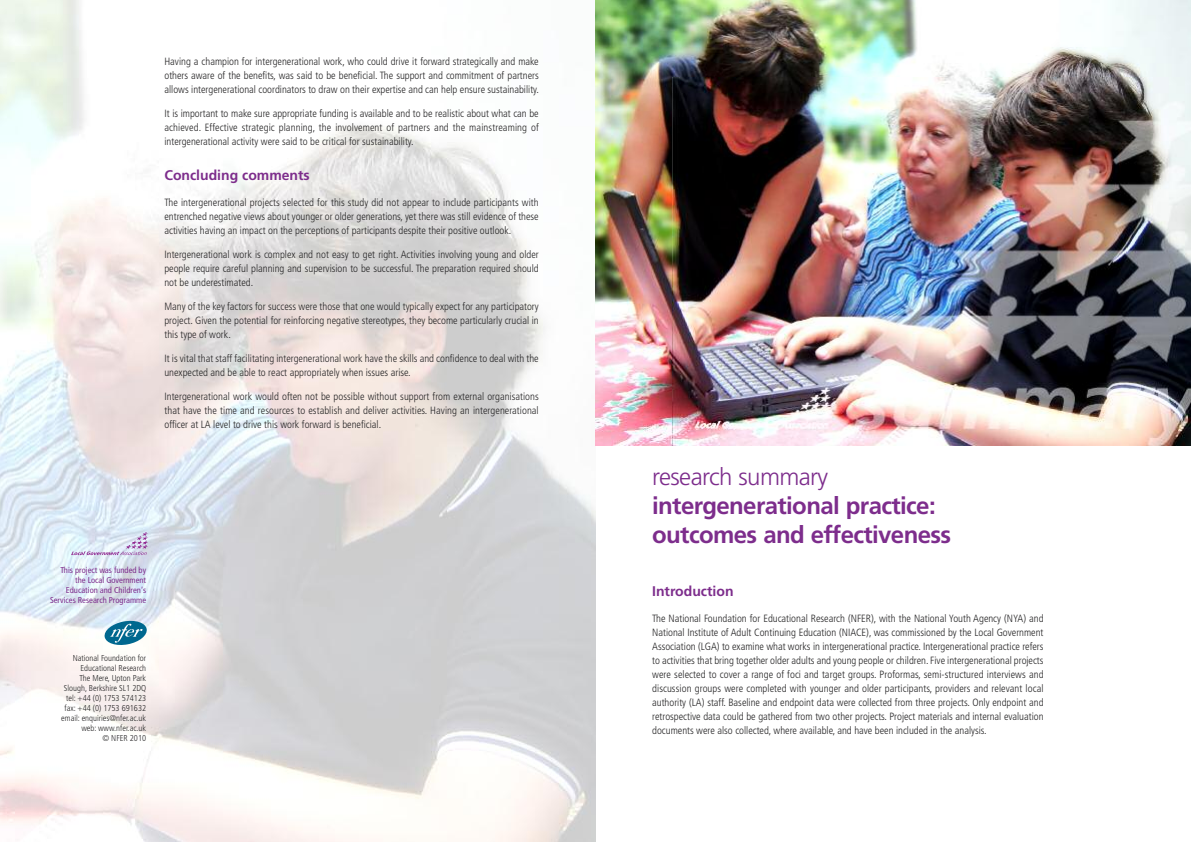
<style>
.page{position:relative;width:1191px;height:842px;background:#fff}
.page>*{position:absolute;margin:0;border:0;box-sizing:border-box;transform-origin:0 0}
.t1{font:700 24px/28.8px "Frutiger";letter-spacing:-.025em;color:#7d2d8c}
.t2{font:300 24px "Frutiger";letter-spacing:-.025em;color:#7d2d8c}
.t3{font:700 14px "Frutiger";color:#7d2d8c}
.t4{font:300 condensed 10.5px/14px "Frutiger";color:#272627;text-align:justify}
.t5{font:300 condensed 8.5px/10.1px "Frutiger";color:#272627;text-align:right}
.t6{font:condensed 8.5px/10.1px "Frutiger";color:#7d2d8c;text-align:right}
</style>
<div class="page">
<img style="left:0;top:0;width:595px;height:842px">
<img style="left:595px;top:0;width:596px;height:445px">
<svg style="left:104px;top:620px;width:43px;height:26px"></svg>
<svg style="left:71px;top:532px;width:77px;height:23px;background:#d5d6ea"></svg>
<img style="left:672px;top:78px;width:519px;height:367px">
<p class="t4" style="left:164px;top:55px;width:376px">Having a champion for intergenerational work, who could drive it forward strategically and make others aware of the benefits, was said to be beneficial. The support and commitment of partners allows intergenerational coordinators to draw on their expertise and can help ensure sustainability.</p>
<p class="t4" style="left:164px;top:107px;width:376px">It is important to make sure appropriate funding is available and to be realistic about what can be achieved. Effective strategic planning, the involvement of partners and the mainstreaming of intergenerational activity were said to be critical for sustainability.</p>
<h2 class="t3" style="left:164px;top:169px;width:147px">Concluding comments</h2>
<p class="t4" style="left:164px;top:197px;width:376px">The intergenerational projects selected for this study did not appear to include participants with entrenched negative views about younger or older generations, yet there was still evidence of these activities having an impact on the perceptions of participants despite their positive outlook.</p>
<p class="t4" style="left:164px;top:248px;width:376px">Intergenerational work is complex and not easy to get right. Activities involving young and older people require careful planning and supervision to be successful. The preparation required should not be underestimated.</p>
<p class="t4" style="left:164px;top:300px;width:376px">Many of the key factors for success were those that one would typically expect for any participatory project. Given the potential for reinforcing negative stereotypes, they become particularly crucial in this type of work.</p>
<p class="t4" style="left:164px;top:352px;width:376px">It is vital that staff facilitating intergenerational work have the skills and confidence to deal with the unexpected and be able to react appropriately when issues arise.</p>
<p class="t4" style="left:164px;top:390px;width:376px">Intergenerational work would often not be possible without support from external organisations that have the time and resources to establish and deliver activities. Having an intergenerational officer at LA level to drive this work forward is beneficial.</p>
<p class="t6" style="left:50px;top:565px;width:98px">This project was funded by the Local Government<br>Education and Children’s<br>Services Research Programme</p>
<p class="t5" style="left:61px;top:653px;width:86px">National Foundation for<br>Educational Research<br>The Mere, Upton Park<br>Slough, Berkshire SL1 2DQ tel: +44 (0) 1753 574123 fax: +44 (0) 1753 691632 email: enquiries@nfer.ac.uk web: www.nfer.ac.uk<br>© NFER 2010</p>
<h1 class="t2" style="left:652px;top:467px;width:177px">research summary</h1>
<h1 class="t1" style="left:652px;top:493px;width:300px">intergenerational practice: outcomes and effectiveness</h1>
<h2 class="t3" style="left:652px;top:585px;width:83px">Introduction</h2>
<p class="t4" style="left:652px;top:612px;width:393px">The National Foundation for Educational Research (NFER), with the National Youth Agency (NYA) and National Institute of Adult Continuing Education (NIACE), was commissioned by the Local Government Association (LGA) to examine what works in intergenerational practice. Intergenerational practice refers to activities that bring together older adults and young people or children. Five intergenerational projects were selected to cover a range of foci and target groups. Proformas, semi-structured interviews and discussion groups were completed with younger and older participants, providers and relevant local authority (LA) staff. Baseline and endpoint data were collected from three projects. Only endpoint and retrospective data could be gathered from two other projects. Project materials and internal evaluation documents were also collected, where available, and have been included in the analysis.</p>
</div>
